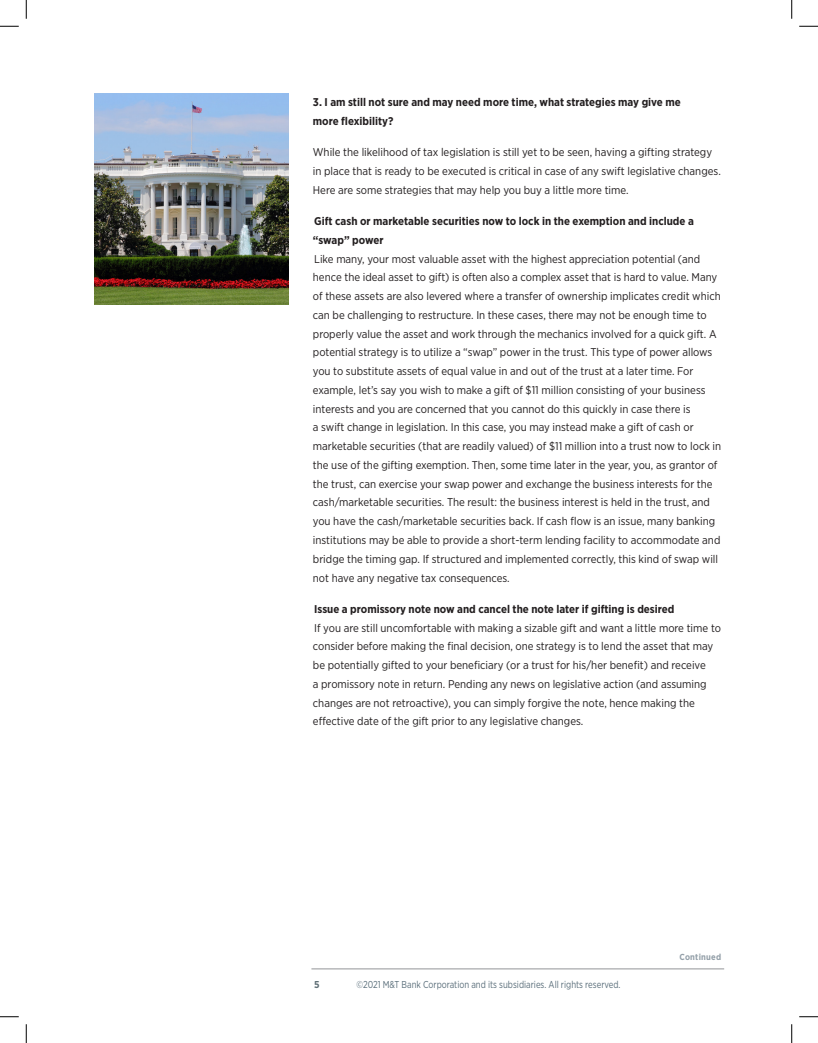
<style>
.page{position:relative;width:818px;height:1043px;background:#fff}
.page>*{position:absolute;margin:0;border:0;box-sizing:border-box;transform-origin:0 0}
.COM_Body{font:11.25px/18.8px "Gotham Narrow";color:#231f20}
.COM_Body-2{font:700 11.25px/18.8px "Gotham Narrow";color:#231f20}
.Slug{font:10px "Gotham Narrow";color:#5b6f7b;scale:.9 1}
.Disclose__Body_Copy{font:700 10px "Gotham Narrow";color:#5f6f76}
.footnotes{font:700 8.75px "Gotham Narrow";letter-spacing:.025em;color:#94a0a9}
</style>
<div class="page">
<hr style="left:311px;top:968px;width:413px;height:1px;background:#939598">
<img style="left:94px;top:94px;width:195px;height:211px">
<svg style="left:0;top:25px;width:19px;height:2px"></svg>
<svg style="left:799px;top:25px;width:19px;height:2px"></svg>
<svg style="left:0;top:1016px;width:19px;height:1px"></svg>
<svg style="left:799px;top:1016px;width:19px;height:1px"></svg>
<svg style="left:25px;top:0;width:2px;height:19px"></svg>
<svg style="left:25px;top:1024px;width:2px;height:18px"></svg>
<svg style="left:791px;top:0;width:1px;height:19px"></svg>
<svg style="left:791px;top:1024px;width:1px;height:18px"></svg>
<p class="COM_Body-2" style="left:313px;top:93px;width:369px">3. I am still not sure and may need more time, what strategies may give me more flexibility?</p>
<p class="COM_Body" style="left:313px;top:143px;width:409px">While the likelihood of tax legislation is still yet to be seen, having a gifting strategy in place that is ready to be executed is critical in case of any swift legislative changes.<br>Here are some strategies that may help you buy a little more time.</p>
<p class="COM_Body-2" style="left:313px;top:212px;width:382px">Gift cash or marketable securities now to lock in the exemption and include a “swap” power</p>
<p class="COM_Body" style="left:313px;top:249px;width:410px">Like many, your most valuable asset with the highest appreciation potential (and hence the ideal asset to gift) is often also a complex asset that is hard to value. Many of these assets are also levered where a transfer of ownership implicates credit which can be challenging to restructure. In these cases, there may not be enough time to properly value the asset and work through the mechanics involved for a quick gift. A potential strategy is to utilize a “swap” power in the trust. This type of power allows you to substitute assets of equal value in and out of the trust at a later time. For example, let’s say you wish to make a gift of $11 million consisting of your business interests and you are concerned that you cannot do this quickly in case there is<br>a swift change in legislation. In this case, you may instead make a gift of cash or marketable securities (that are readily valued) of $11 million into a trust now to lock in the use of the gifting exemption. Then, some time later in the year, you, as grantor of the trust, can exercise your swap power and exchange the business interests for the cash/marketable securities. The result: the business interest is held in the trust, and you have the cash/marketable securities back. If cash flow is an issue, many banking institutions may be able to provide a short-term lending facility to accommodate and bridge the timing gap. If structured and implemented correctly, this kind of swap will not have any negative tax consequences.</p>
<p class="COM_Body-2" style="left:314px;top:599px;width:362px">Issue a promissory note now and cancel the note later if gifting is desired</p>
<p class="COM_Body" style="left:313px;top:618px;width:409px">If you are still uncomfortable with making a sizable gift and want a little more time to consider before making the final decision, one strategy is to lend the asset that may be potentially gifted to your beneficiary (or a trust for his/her benefit) and receive<br>a promissory note in return. Pending any news on legislative action (and assuming changes are not retroactive), you can simply forgive the note, hence making the effective date of the gift prior to any legislative changes.</p>
<p class="Disclose__Body_Copy" style="left:314px;top:977px;width:7px">5</p>
<p class="Slug" style="left:356px;top:978px;width:295px">©2021 M&amp;T Bank Corporation and its subsidiaries. All rights reserved.</p>
<p class="footnotes" style="left:679px;top:951px;width:43px">Continued</p>
</div>
